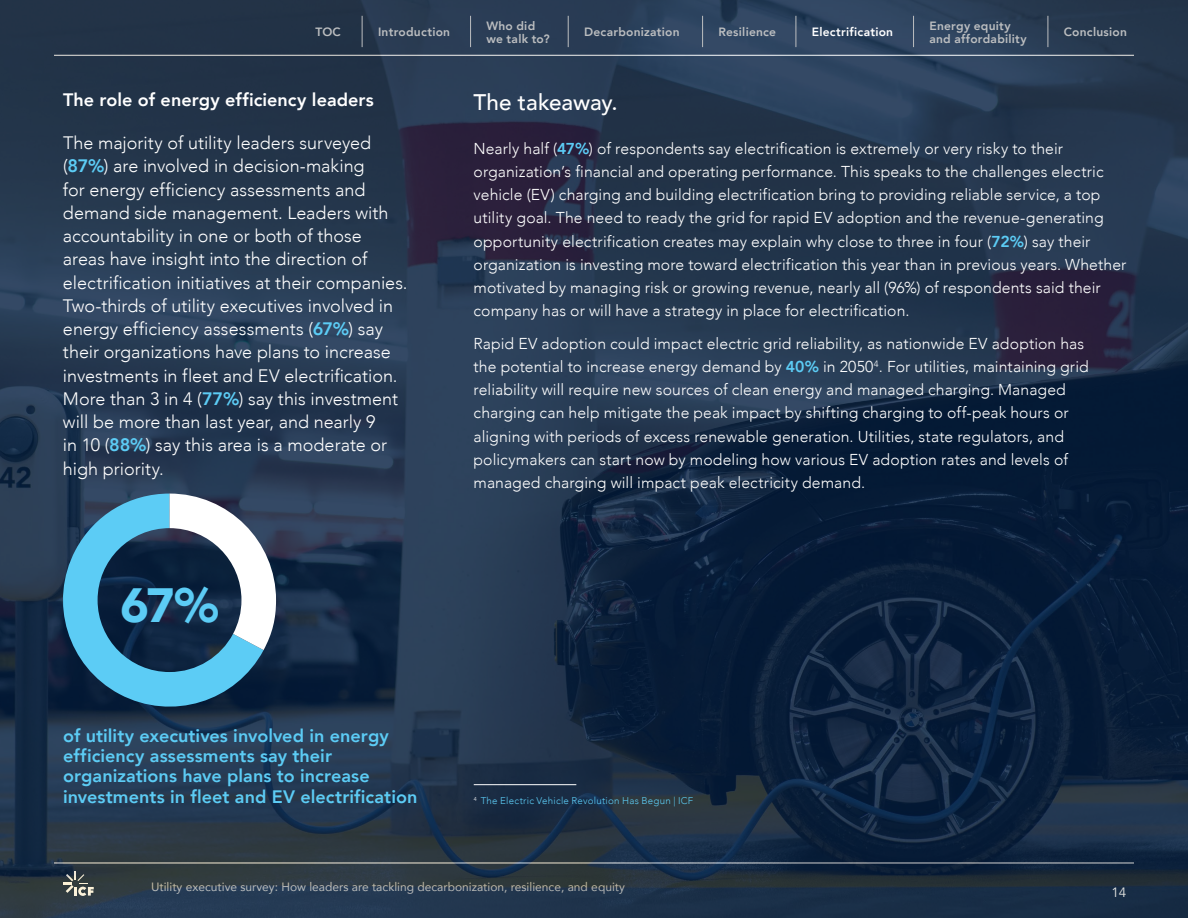
<style>
.page{position:relative;width:1188px;height:918px;background:#fff}
.page>*{position:absolute;margin:0;border:0;box-sizing:border-box;transform-origin:0 0}
.t1{font:900 48px "Avenir";color:#5cccf5}
.t2{font:500 22.5px "Avenir";letter-spacing:-.005em;color:#fff}
.t3{font:300 18px/23.2px "Avenir";color:#fff}
.t4{font:800 18px/20.2px "Avenir";letter-spacing:.005em;color:#5cccf5}
.t5{font:800 18px "Avenir";letter-spacing:.005em;color:#fff}
.t6{font:300 15.75px/23.2px "Avenir";letter-spacing:.005em;color:#fff}
.t7{font:13.5px "Avenir";color:#fff}
.t8{font:800 12px/13.5px "Avenir";letter-spacing:.02em;color:#bcbec0}
.t9{font:12px "Avenir";color:#bcbec0}
.t10{font:800 12px "Avenir";letter-spacing:.02em;color:#fff}
.t11{font:300 9.75px "Avenir";letter-spacing:.025em;color:#5cccf5}
.s1{font-weight:800;color:#5cccf5}
</style>
<div class="page">
<img style="left:0;top:0;width:1188px;height:918px">
<hr style="left:362px;top:16px;width:1px;height:31px;background:#bcbec0">
<hr style="left:470px;top:16px;width:1px;height:31px;background:#bcbec0">
<hr style="left:568px;top:16px;width:1px;height:31px;background:#bcbec0">
<hr style="left:702px;top:16px;width:1px;height:31px;background:#bcbec0">
<hr style="left:796px;top:16px;width:1px;height:31px;background:#bcbec0">
<hr style="left:913px;top:16px;width:1px;height:31px;background:#bcbec0">
<hr style="left:1048px;top:16px;width:1px;height:31px;background:#bcbec0">
<svg style="left:48px;top:494px;width:216px;height:228px;background:#2d6383"></svg>
<svg style="left:170px;top:494px;width:106px;height:156px"></svg>
<hr style="left:474px;top:784px;width:102px;height:1px;background:#fff">
<p class="t8" style="left:315px;top:25px;width:27px">TOC</p>
<p class="t8" style="left:378px;top:25px;width:74px">Introduction</p>
<p class="t8" style="left:486px;top:19px;width:65px">Who did we talk to?</p>
<p class="t8" style="left:584px;top:25px;width:97px">Decarbonization</p>
<p class="t8" style="left:718px;top:25px;width:59px">Resilience</p>
<p class="t10" style="left:812px;top:23px;width:83px">Electrification</p>
<p class="t8" style="left:1064px;top:25px;width:65px">Conclusion</p>
<p class="t8" style="left:929px;top:19px;width:99px">Energy equity and affordability</p>
<p class="t5" style="left:63px;top:85px;width:312px">The role of energy efficiency leaders</p>
<p class="t3" style="left:63px;top:131px;width:346px">The majority of utility leaders surveyed (<span class="s1">87%</span>) are involved in decision-making<br>for energy efficiency assessments and demand side management. Leaders with accountability in one or both of those areas have insight into the direction of electrification initiatives at their companies.<br>Two-thirds of utility executives involved in energy efficiency assessments (<span class="s1">67%</span>) say their organizations have plans to increase investments in fleet and EV electrification.<br>More than 3 in 4 (<span class="s1">77%</span>) say this investment will be more than last year, and nearly 9<br>in 10 (<span class="s1">88%</span>) say this area is a moderate or high priority.</p>
<h1 class="t1" style="left:121px;top:564px;width:99px">67%</h1>
<p class="t4" style="left:63px;top:726px;width:356px">of utility executives involved in energy efficiency assessments say their organizations have plans to increase investments in fleet and EV electrification</p>
<h2 class="t2" style="left:474px;top:83px;width:142px">The takeaway.</h2>
<p class="t6" style="left:474px;top:136px;width:654px">Nearly half (<span class="s1">47%</span>) of respondents say electrification is extremely or very risky to their organization’s financial and operating performance. This speaks to the challenges electric vehicle (EV) charging and building electrification bring to providing reliable service, a top utility goal. The need to ready the grid for rapid EV adoption and the revenue-generating opportunity electrification creates may explain why close to three in four (<span class="s1">72%</span>) say their organization is investing more toward electrification this year than in previous years. Whether motivated by managing risk or growing revenue, nearly all (96%) of respondents said their company has or will have a strategy in place for electrification.</p>
<p class="t6" style="left:474px;top:331px;width:617px">Rapid EV adoption could impact electric grid reliability, as nationwide EV adoption has the potential to increase energy demand by <span class="s1">40%</span> in 2050<sup>4</sup>. For utilities, maintaining grid reliability will require new sources of clean energy and managed charging. Managed charging can help mitigate the peak impact by shifting charging to off-peak hours or aligning with periods of excess renewable generation. Utilities, state regulators, and policymakers can start now by modeling how various EV adoption rates and levels of managed charging will impact peak electricity demand.</p>
<p class="t11" style="left:474px;top:795px;width:221px"><sup>4</sup> The Electric Vehicle Revolution Has Begun | ICF</p>
<p class="t9" style="left:151px;top:878px;width:475px">Utility executive survey: How leaders are tackling decarbonization, resilience, and equity</p>
<p class="t7" style="left:1111px;top:885px;width:17px">14</p>
</div>
